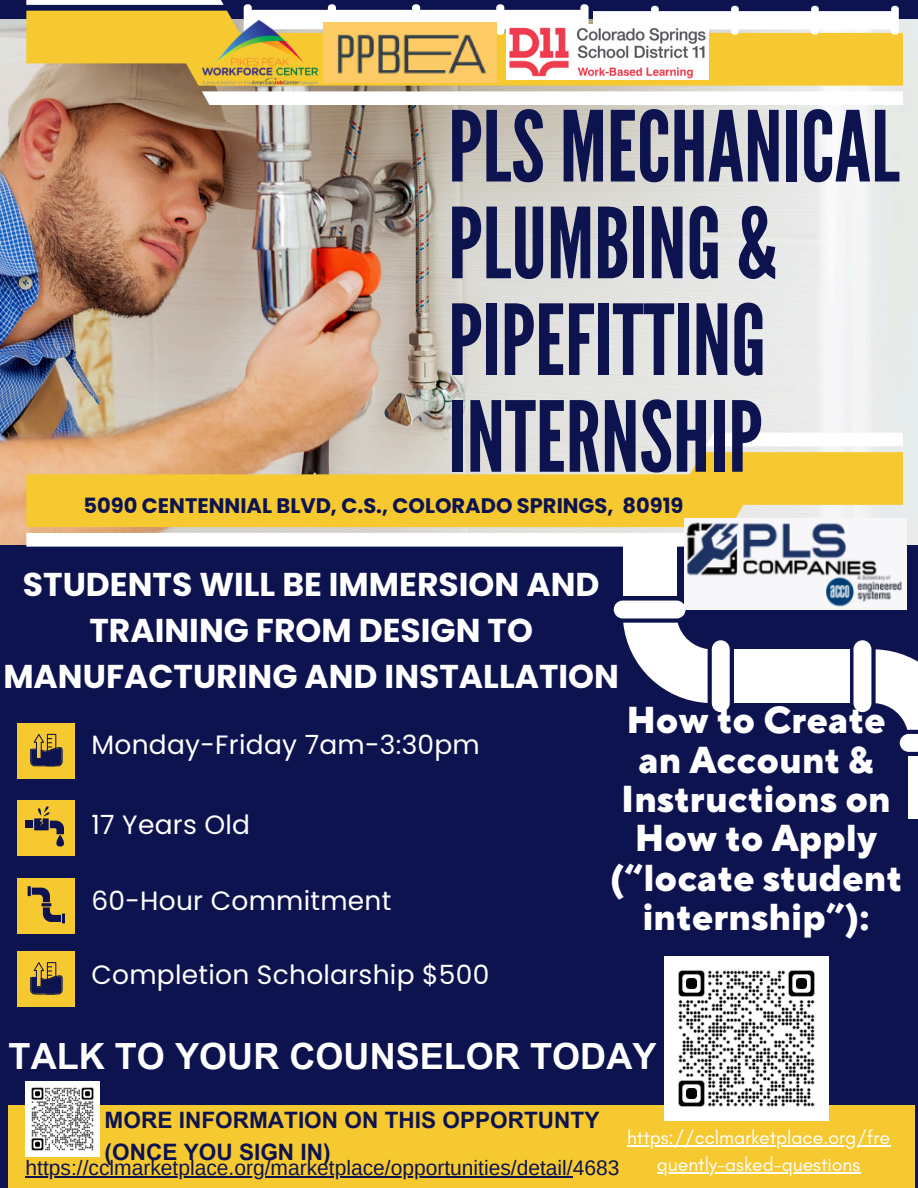
<style>
.page{position:relative;width:918px;height:1188px;background:#0c134f}
.page>*{position:absolute;margin:0;border:0;box-sizing:border-box;transform-origin:0 0}
.t1{font:97.5px/96.8px "League Gothic";color:#0c134f}
.t2{font:800 37.35px/39.3px "TT Norms Pro";color:#fff;text-align:center}
.t3{font:700 36.15px "Arial MT Pro";color:#fff}
.t4{font:700 33px/46.2px "Poppins";color:#fff;text-align:center}
.t5{font:26.55px "Poppins";letter-spacing:.01em;color:#fff}
.t6{font:700 22.65px/31.5px "Arial MT Pro";color:#0c134f}
.t7{font:21px "Arimo";color:#0c134f}
.t8{font:700 21px "Poppins";color:#0c134f}
.t9{font:19.5px "Glacial Indifference";color:#fff}
</style>
<div class="page">
<img style="left:0;top:20px;width:918px;height:525px">
<svg style="left:27px;top:0;width:876px;height:105px;background:#d4bb76"></svg>
<svg style="left:26px;top:433px;width:877px;height:113px;background:#edce7a"></svg>
<div style="left:9px;top:1105px;width:906px;height:83px;background:#f6c931"></div>
<div style="left:18px;top:800px;width:57px;height:56px;background:#f6c931"></div>
<div style="left:18px;top:878px;width:57px;height:56px;background:#f6c931"></div>
<div style="left:18px;top:723px;width:57px;height:56px;background:#f6c931"></div>
<div style="left:26px;top:821px;width:7px;height:7px;background:#0c134f"></div>
<svg style="left:34px;top:806px;width:30px;height:41px"></svg>
<svg style="left:28px;top:886px;width:37px;height:37px"></svg>
<svg style="left:30px;top:734px;width:33px;height:32px"></svg>
<svg style="left:244px;top:4px;width:654px;height:31px"></svg>
<div style="left:623px;top:533px;width:54px;height:63px;background:#fff"></div>
<div style="left:614px;top:601px;width:72px;height:17px;background:#fff;border-radius:9px"></div>
<div style="left:712px;top:640px;width:18px;height:72px;background:#fff;border-radius:9px"></div>
<svg style="left:623px;top:623px;width:85px;height:80px"></svg>
<div style="left:854px;top:640px;width:17px;height:72px;background:#fff;border-radius:9px"></div>
<div style="left:734px;top:649px;width:115px;height:54px;background:#fff"></div>
<svg style="left:876px;top:649px;width:42px;height:103px"></svg>
<div style="left:908px;top:756px;width:10px;height:63px;background:#fff"></div>
<img style="left:664px;top:956px;width:165px;height:164px">
<div style="left:18px;top:951px;width:57px;height:56px;background:#f6c931"></div>
<svg style="left:30px;top:962px;width:33px;height:33px"></svg>
<img style="left:323px;top:22px;width:174px;height:60px">
<img style="left:203px;top:20px;width:115px;height:64px">
<img style="left:507px;top:24px;width:201px;height:55px">
<img style="left:684px;top:519px;width:223px;height:91px">
<img style="left:26px;top:1082px;width:74px;height:74px">
<hr style="left:627px;top:1146px;width:263px;height:1px;background:#fff">
<hr style="left:657px;top:1172px;width:203px;height:2px;background:#fff">
<hr style="left:26px;top:1177px;width:547px;height:1px;background:#0c134f">
<p class="t1" style="left:448px;top:100px;width:453px">PLS MECHANICAL<br>PLUMBING &amp;<br>PIPEFITTING<br>INTERNSHIP</p>
<p class="t8" style="left:84px;top:491px;width:601px">5090 CENTENNIAL BLVD, C.S., COLORADO SPRINGS, 80919</p>
<p class="t4" style="left:3px;top:561px;width:617px">STUDENTS WILL BE IMMERSION AND<br>TRAINING FROM DESIGN TO<br>MANUFACTURING AND INSTALLATION</p>
<p class="t5" style="left:92px;top:726px;width:390px">Monday-Friday 7am-3:30pm</p>
<h6 class="t5" style="left:92px;top:806px;width:160px">17 Years Old</h6>
<h1 class="t5" style="left:92px;top:882px;width:301px">60-Hour Commitment</h1>
<p class="t5" style="left:92px;top:956px;width:399px">Completion Scholarship $500</p>
<h4 class="t2" style="left:610px;top:702px;width:294px">How to Create an Account &amp;<br>Instructions on<br>How to Apply (“locate student internship”):</h4>
<p class="t3" style="left:9px;top:1042px;width:649px">TALK TO YOUR COUNSELOR TODAY</p>
<p class="t6" style="left:105px;top:1107px;width:496px">MORE INFORMATION ON THIS OPPORTUNTY (ONCE YOU SIGN IN)</p>
<p class="t7" style="left:26px;top:1156px;width:595px">https://cclmarketplace.org/marketplace/opportunities/detail/4683</p>
<h3 class="t9" style="left:627px;top:1126px;width:264px">https://cclmarketplace.org/fre</h3>
<p class="t9" style="left:657px;top:1152px;width:205px">quently-asked-questions</p>
</div>
